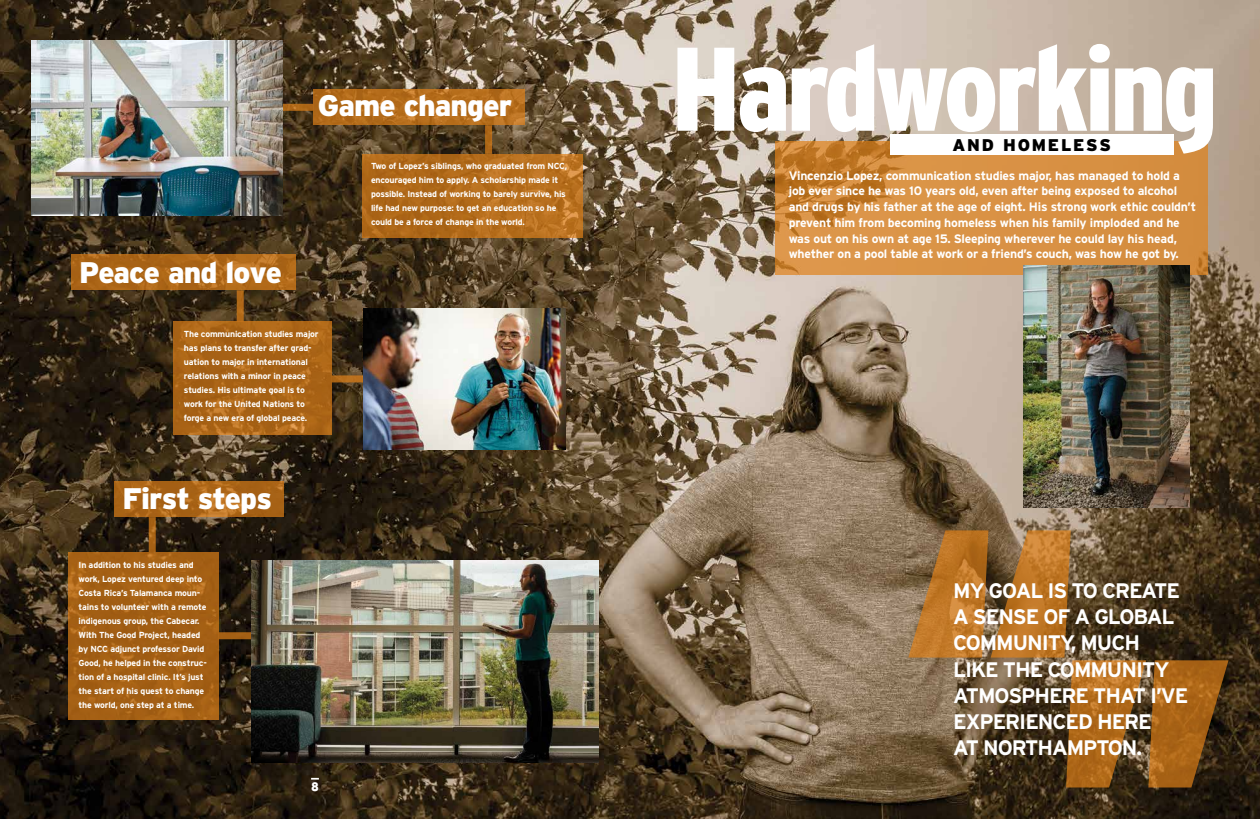
<style>
.page{position:relative;width:1260px;height:819px;background:#fff}
.page>*{position:absolute;margin:0;border:0;box-sizing:border-box;transform-origin:0 0}
.t1{font:900 condensed 118.65px "Interstate";letter-spacing:-.03em;color:#fff}
.t2{font:900 29.75px "Interstate";letter-spacing:-.03em;color:#fff}
.t3{font:700 21px/26.2px "Interstate";letter-spacing:-.05em;color:#fff}
.t4{font:900 16.97px "Interstate";letter-spacing:.105em;color:#000}
.t5{font:700 12.25px/15.8px "Interstate";letter-spacing:-.02em;color:#fff}
.t6{font:italic 900 12.25px "Renner";color:#fff}
.t7{font:700 8.75px/14px "Interstate";letter-spacing:-.02em;color:#fff}
</style>
<div class="page">
<img style="left:0;top:0;width:1260px;height:819px">
<svg style="left:775px;top:141px;width:433px;height:133px;fill:#d99144"></svg>
<img style="left:1023px;top:266px;width:166px;height:241px">
<svg style="left:908px;top:530px;width:320px;height:258px"></svg>
<svg style="left:363px;top:154px;width:220px;height:84px;fill:#b36b1a"></svg>
<svg style="left:173px;top:321px;width:159px;height:114px;fill:#a86215"></svg>
<svg style="left:313px;top:89px;width:212px;height:36px;fill:#b56d1b"></svg>
<svg style="left:72px;top:255px;width:224px;height:35px;fill:#ac6617"></svg>
<div style="left:283px;top:104px;width:30px;height:7px;background:#ae6717"></div>
<svg style="left:332px;top:375px;width:32px;height:7px"></svg>
<div style="left:219px;top:632px;width:32px;height:7px;background:#a35f14"></div>
<div style="left:485px;top:125px;width:7px;height:29px;background:#ac6617"></div>
<div style="left:237px;top:290px;width:7px;height:31px;background:#b06818"></div>
<svg style="left:149px;top:517px;width:7px;height:35px"></svg>
<div style="left:68px;top:552px;width:151px;height:167px;background:#a45f14"></div>
<svg style="left:114px;top:481px;width:170px;height:36px;fill:#a76215"></svg>
<img style="left:32px;top:40px;width:251px;height:175px">
<img style="left:251px;top:561px;width:347px;height:201px">
<img style="left:364px;top:308px;width:202px;height:141px">
<div style="left:890px;top:134px;width:284px;height:21px;background:#fff"></div>
<svg style="left:311px;top:778px;width:8px;height:2px"></svg>
<h2 class="t2" style="left:318px;top:88px;width:196px">Game changer</h2>
<h2 class="t2" style="left:79px;top:255px;width:204px">Peace and love</h2>
<p class="t7" style="left:184px;top:327px;width:136px">The communication studies major has plans to transfer after grad&shy;uation to major in international relations with a minor in peace studies. His ultimate goal is to work for the United Nations to forge a new era of global peace.</p>
<h2 class="t2" style="left:122px;top:481px;width:151px">First steps</h2>
<p class="t7" style="left:79px;top:557px;width:130px">In addition to his studies and work, Lopez ventured deep into<br>Costa Rica’s Talamanca moun&shy;tains to volunteer with a remote indigenous group, the Cabecar.<br>With The Good Project, headed by NCC adjunct professor David<br>Good, he helped in the construc&shy;tion of a hospital clinic. It’s just the start of his quest to change the world, one step at a time.</p>
<h3 class="t6" style="left:311px;top:778px;width:9px">8</h3>
<p class="t7" style="left:371px;top:159px;width:198px">Two of Lopez’s siblings, who graduated from NCC, encouraged him to apply. A scholarship made it possible. Instead of working to barely survive, his life had new purpose: to get an education so he could be a force of change in the world.</p>
<h1 class="t1" style="left:671px;top:23px;width:548px">Hardworking</h1>
<h3 class="t4" style="left:952px;top:136px;width:160px">AND HOMELESS</h3>
<p class="t5" style="left:789px;top:167px;width:409px">Vincenzio Lopez, communication studies major, has managed to hold a job ever since he was 10 years old, even after being exposed to alcohol and drugs by his father at the age of eight. His strong work ethic couldn’t prevent him from becoming homeless when his family imploded and he was out on his own at age 15. Sleeping wherever he could lay his head, whether on a pool table at work or a friend’s couch, was how he got by.</p>
<h3 class="t3" style="left:953px;top:577px;width:237px">MY GOAL IS TO CREATE<br>A SENSE OF A GLOBAL<br>COMMUNITY, MUCH<br>LIKE THE COMMUNITY<br>ATMOSPHERE THAT I’VE<br>EXPERIENCED HERE<br>AT NORTHAMPTON.</h3>
</div>
